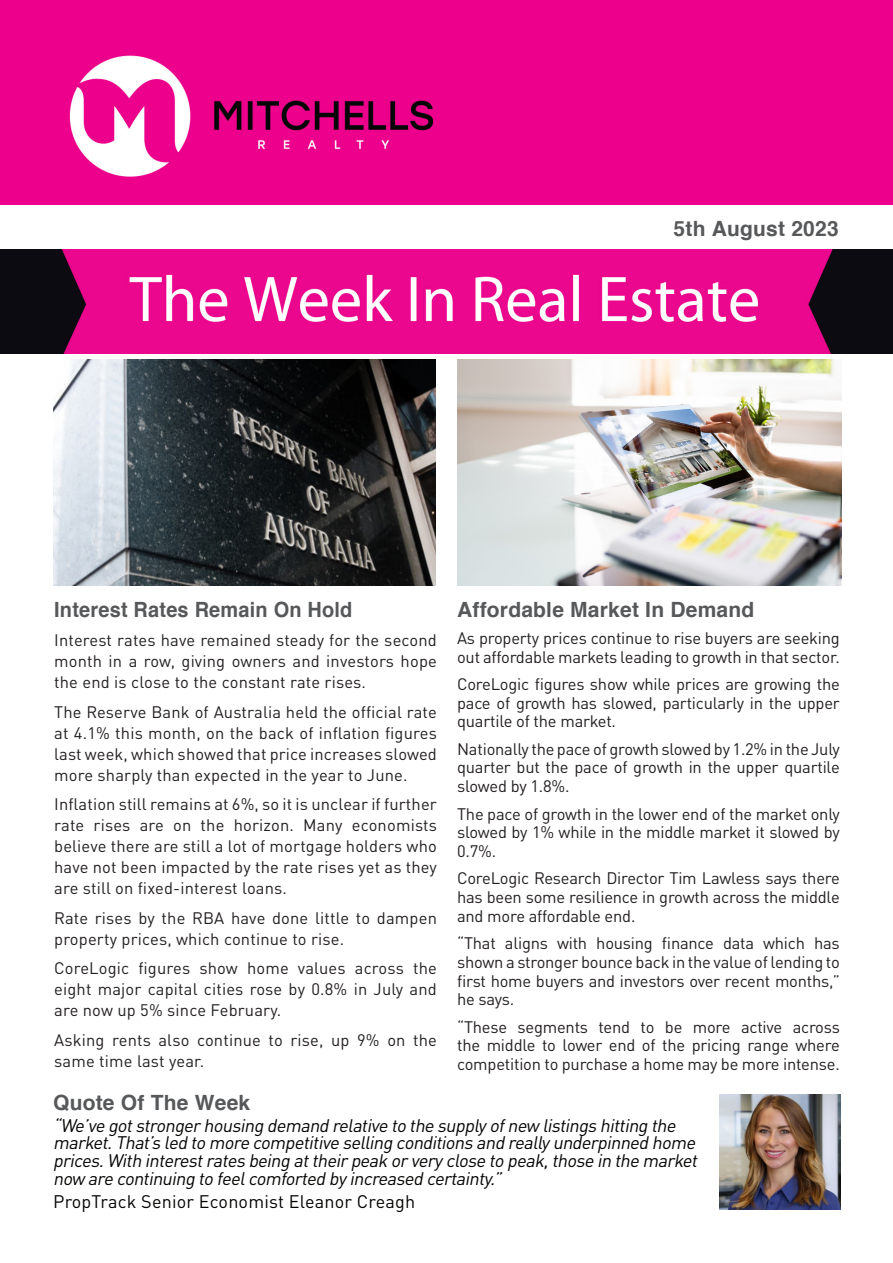
<style>
.page{position:relative;width:893px;height:1263px;background:#fff}
.page>*{position:absolute;margin:0;border:0;box-sizing:border-box;transform-origin:0 0}
.small_sub_header{font:700 21px "Helvetica";letter-spacing:.01em;color:#57585a}
.small_sub_header-2{font:700 21px "Helvetica";letter-spacing:.01em;color:#57585a;scale:.95 1}
.Body_Copy{font:italic 18px/17.5px "DIN Pro";color:#040503}
.Body_Copy-2{font:18px "DIN Pro";letter-spacing:.01em;color:#040503}
.Body_Copy-3{font:16.5px/18.8px "DIN Pro";letter-spacing:-.015em;color:#231f20;text-align:justify}
.Body_Copy-4{font:16.5px/21px "DIN Pro";letter-spacing:.01em;color:#231f20}
</style>
<div class="page">
<img style="left:457px;top:359px;width:385px;height:226px">
<img style="left:53px;top:359px;width:383px;height:226px">
<img style="left:719px;top:1095px;width:122px;height:115px">
<div style="left:0;top:0;width:893px;height:204px;background:#ed008c"></div>
<img style="left:69px;top:55px;width:364px;height:122px">
<img style="left:0;top:250px;width:893px;height:103px">
<p class="small_sub_header" style="left:674px;top:216px;width:167px">5th August 2023</p>
<p class="small_sub_header-2" style="left:54px;top:596px;width:315px">Interest Rates Remain On Hold</p>
<p class="Body_Copy-3" style="left:54px;top:628px;width:384px;line-height:21px">Interest rates have remained steady for the second month in a row, giving owners and investors hope the end is close to the constant rate rises.</p>
<p class="Body_Copy-3" style="left:54px;top:700px;width:384px;line-height:21px">The Reserve Bank of Australia held the official rate at 4.1% this month, on the back of inflation figures last week, which showed that price increases slowed more sharply than expected in the year to June.</p>
<p class="Body_Copy-3" style="left:54px;top:792px;width:384px;line-height:21px">Inflation still remains at 6%, so it is unclear if further rate rises are on the horizon. Many economists believe there are still a lot of mortgage holders who have not been impacted by the rate rises yet as they are still on fixed-interest loans.</p>
<p class="Body_Copy-4" style="left:54px;top:906px;width:384px">Rate rises by the RBA have done little to dampen property prices, which continue to rise.</p>
<p class="Body_Copy-3" style="left:54px;top:956px;width:384px;line-height:21px">CoreLogic figures show home values across the eight major capital cities rose by 0.8% in July and are now up 5% since February.</p>
<p class="Body_Copy-4" style="left:54px;top:1028px;width:384px">Asking rents also continue to rise, up 9% on the same time last year.</p>
<p class="small_sub_header" style="left:457px;top:596px;width:299px">Affordable Market In Demand</p>
<p class="Body_Copy-3" style="left:457px;top:627px;width:384px">As property prices continue to rise buyers are seeking out affordable markets leading to growth in that sector.</p>
<p class="Body_Copy-3" style="left:457px;top:673px;width:384px">CoreLogic figures show while prices are growing the pace of growth has slowed, particularly in the upper quartile of the market.</p>
<p class="Body_Copy-3" style="left:457px;top:738px;width:384px">Nationally the pace of growth slowed by 1.2% in the July quarter but the pace of growth in the upper quartile slowed by 1.8%.</p>
<p class="Body_Copy-3" style="left:457px;top:802px;width:384px">The pace of growth in the lower end of the market only slowed by 1% while in the middle market it slowed by 0.7%.</p>
<p class="Body_Copy-3" style="left:457px;top:867px;width:384px">CoreLogic Research Director Tim Lawless says there has been some resilience in growth across the middle and more affordable end.</p>
<p class="Body_Copy-3" style="left:457px;top:932px;width:384px">“That aligns with housing finance data which has shown a stronger bounce back in the value of lending to first home buyers and investors over recent months,” he says.</p>
<p class="Body_Copy-3" style="left:457px;top:1015px;width:384px">“These segments tend to be more active across the middle to lower end of the pricing range where competition to purchase a home may be more intense.</p>
<p class="small_sub_header" style="left:53px;top:1089px;width:199px">Quote Of The Week</p>
<p class="Body_Copy" style="left:53px;top:1115px;width:650px">“We’vegotstrongerhousing demand relativetothesupplyofnew listingshitting the market.That’sled tomorecompetitiveselling conditionsand reallyunderpinned home prices.With interestratesbeing attheirpeakorveryclosetopeak,thosein themarket now arecontinuing tofeelcomforted byincreased certainty.”</p>
<p class="Body_Copy-2" style="left:53px;top:1187px;width:364px">PropTrack Senior Economist Eleanor Creagh</p>
</div>
